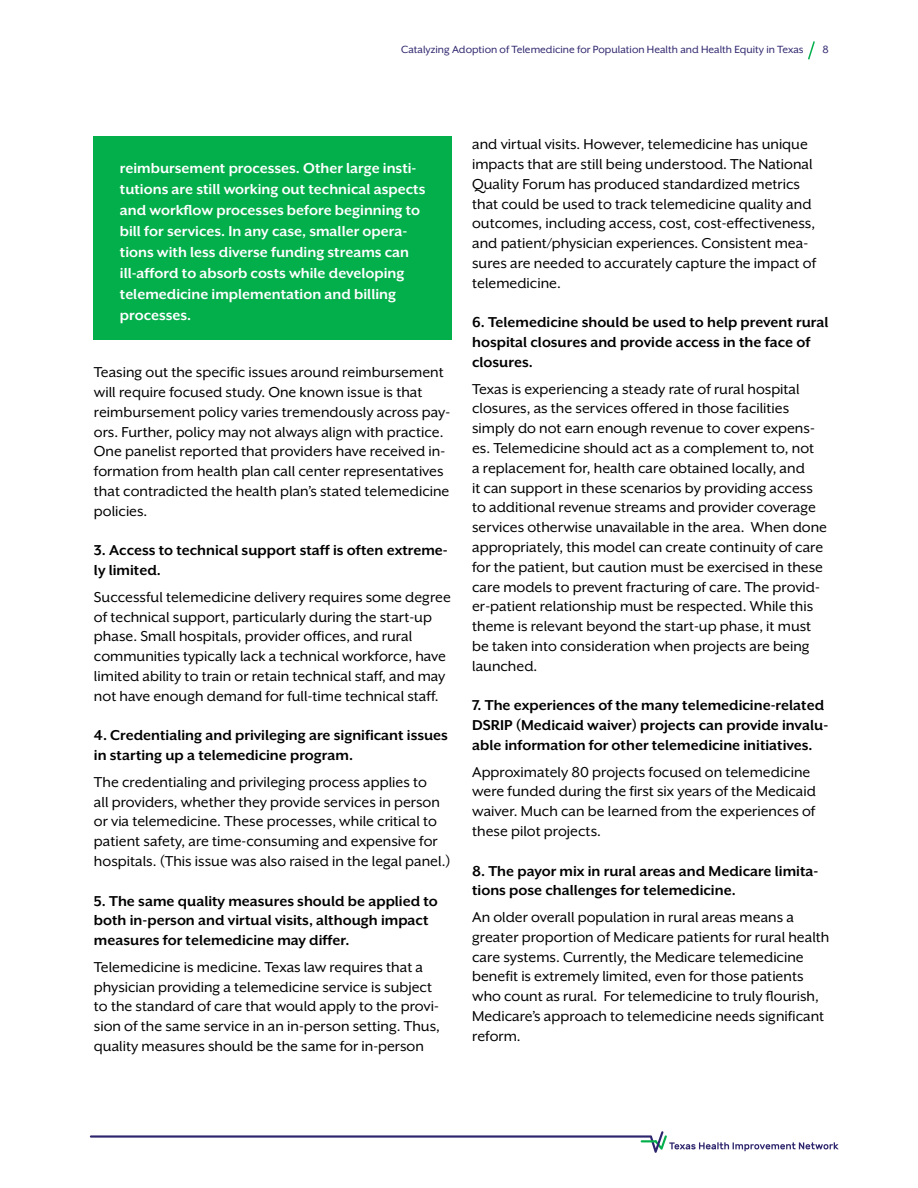
<style>
.page{position:relative;width:918px;height:1188px;background:#fff}
.page>*{position:absolute;margin:0;border:0;box-sizing:border-box;transform-origin:0 0}
.t1{font:16.5px/19.8px "Mr Eaves XL San OT";color:#000}
.t2{font:700 16.5px/19.8px "Mr Eaves XL San OT";color:#000}
.t3{font:700 16.5px/21px "Mr Eaves XL San OT";color:#fff}
.t4{font:12px "Mr Eaves XL San OT";color:#2d256d}
</style>
<div class="page">
<svg style="left:808px;top:41px;width:7px;height:19px"></svg>
<svg style="left:90px;top:1131px;width:748px;height:22px"></svg>
<div style="left:93px;top:136px;width:359px;height:203px;background:#03af4b"></div>
<p class="t4" style="left:401px;top:43px;width:404px">Catalyzing Adoption of Telemedicine for Population Health and Health Equity in Texas</p>
<p class="t4" style="left:822px;top:43px;width:8px">8</p>
<p class="t3" style="left:120px;top:158px;width:307px">reimbursement processes. Other large insti&shy;tutions are still working out technical aspects and workflow processes before beginning to bill for services. In any case, smaller opera&shy;tions with less diverse funding streams can ill-afford to absorb costs while developing telemedicine implementation and billing processes.</p>
<p class="t1" style="left:94px;top:362px;width:358px">Teasing out the specific issues around reimbursement will require focused study. One known issue is that reimbursement policy varies tremendously across pay&shy;ors. Further, policy may not always align with practice.<br>One panelist reported that providers have received in&shy;formation from health plan call center representatives that contradicted the health plan’s stated telemedicine policies.</p>
<p class="t2" style="left:94px;top:541px;width:355px">3. Access to technical support staff is often extreme&shy;ly limited.</p>
<p class="t1" style="left:94px;top:587px;width:358px">Successful telemedicine delivery requires some degree of technical support, particularly during the start-up phase. Small hospitals, provider offices, and rural communities typically lack a technical workforce, have limited ability to train or retain technical staff, and may not have enough demand for full-time technical staff.</p>
<p class="t2" style="left:94px;top:726px;width:356px">4. Credentialing and privileging are significant issues in starting up a telemedicine program.</p>
<p class="t1" style="left:94px;top:772px;width:358px">The credentialing and privileging process applies to<br>all providers, whether they provide services in person or via telemedicine. These processes, while critical to patient safety, are time-consuming and expensive for hospitals. (This issue was also raised in the legal panel.)</p>
<p class="t2" style="left:94px;top:891px;width:345px">5. The same quality measures should be applied to both in-person and virtual visits, although impact measures for telemedicine may differ.</p>
<p class="t1" style="left:94px;top:957px;width:348px">Telemedicine is medicine. Texas law requires that a physician providing a telemedicine service is subject to the standard of care that would apply to the provi&shy;sion of the same service in an in-person setting. Thus, quality measures should be the same for in-person</p>
<p class="t1" style="left:472px;top:134px;width:346px">and virtual visits. However, telemedicine has unique impacts that are still being understood. The National Quality Forum has produced standardized metrics that could be used to track telemedicine quality and outcomes, including access, cost, cost-effectiveness, and patient/physician experiences. Consistent mea&shy;sures are needed to accurately capture the impact of telemedicine.</p>
<p class="t2" style="left:472px;top:313px;width:358px">6. Telemedicine should be used to help prevent rural hospital closures and provide access in the face of closures.</p>
<p class="t1" style="left:472px;top:379px;width:356px">Texas is experiencing a steady rate of rural hospital closures, as the services offered in those facilities simply do not earn enough revenue to cover expens&shy;es. Telemedicine should act as a complement to, not<br>a replacement for, health care obtained locally, and<br>it can support in these scenarios by providing access to additional revenue streams and provider coverage services otherwise unavailable in the area. When done appropriately, this model can create continuity of care for the patient, but caution must be exercised in these care models to prevent fracturing of care. The provid&shy;er-patient relationship must be respected. While this theme is relevant beyond the start-up phase, it must be taken into consideration when projects are being launched.</p>
<p class="t2" style="left:472px;top:696px;width:358px">7. The experiences of the many telemedicine-related<br>DSRIP (Medicaid waiver) projects can provide invalu&shy;able information for other telemedicine initiatives.</p>
<p class="t1" style="left:472px;top:762px;width:345px">Approximately 80 projects focused on telemedicine were funded during the first six years of the Medicaid waiver. Much can be learned from the experiences of these pilot projects.</p>
<p class="t2" style="left:472px;top:861px;width:348px">8. The payor mix in rural areas and Medicare limita&shy;tions pose challenges for telemedicine.</p>
<p class="t1" style="left:472px;top:907px;width:359px">An older overall population in rural areas means a greater proportion of Medicare patients for rural health care systems. Currently, the Medicare telemedicine benefit is extremely limited, even for those patients who count as rural. For telemedicine to truly flourish, Medicare’s approach to telemedicine needs significant reform.</p>
</div>
